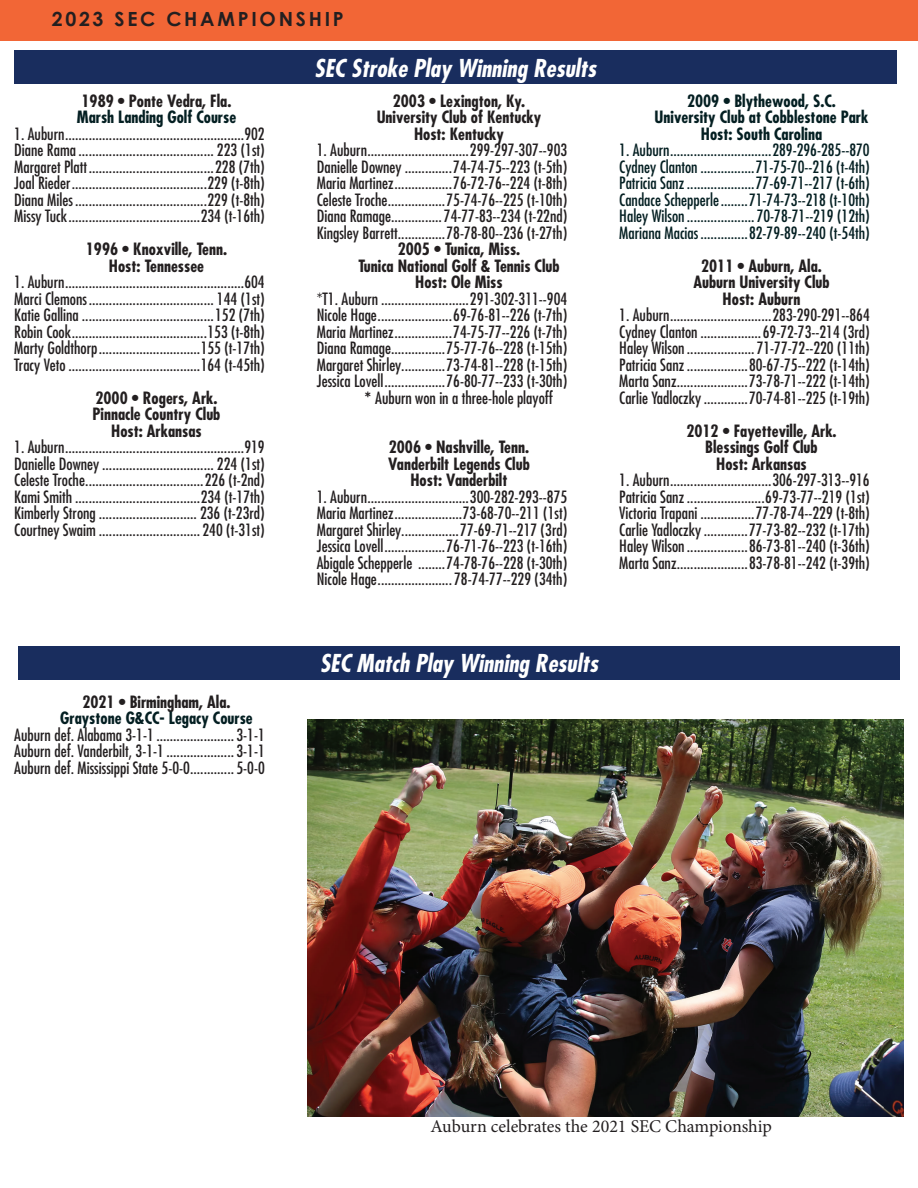
<style>
.page{position:relative;width:918px;height:1188px;background:#fff}
.page>*{position:absolute;margin:0;border:0;box-sizing:border-box;transform-origin:0 0}
.t1{font:italic 700 condensed 24px "Futura Std";color:#fff}
.t2{font:700 19.5px "Century Gothic";letter-spacing:.14em;color:#231f20}
.t3{font:18px "Minion Pro";letter-spacing:-.005em;color:#231f20}
.t4{font:condensed 16.5px/16.5px "Futura Std";color:#231f20;text-align:justify}
.t5{font:700 condensed 16.5px/16.5px "Futura Std";color:#231f20;text-align:center}
.t6{font:condensed 16.5px/16.5px "Futura Std";color:#041f22;text-align:justify}
.t7{font:700 condensed 16.5px/16.5px "Futura Std";color:#041f22;text-align:center}
.s1{font-weight:700}
</style>
<div class="page">
<div style="left:0;top:0;width:918px;height:41px;background:#f26636"></div>
<img style="left:308px;top:719px;width:596px;height:397px">
<div style="left:14px;top:50px;width:882px;height:33px;background:#192d5e"></div>
<div style="left:18px;top:646px;width:882px;height:33px;background:#192d5e"></div>
<p class="t2" style="left:52px;top:4px;width:294px">2023 SEC CHAMPIONSHIP</p>
<p class="t5" style="left:82px;top:92px;width:151px">1989 • Ponte Vedra, Fla.</p>
<p class="t7" style="left:77px;top:109px;width:161px">Marsh Landing Golf Course</p>
<p class="t4" style="left:14px;top:125px;width:252px">1. Auburn.....................................................902<br>Diane Rama........................................ 223 (1st)<br>Margaret Platt.....................................228 (7th)<br>Joal Rieder........................................229 (t-8th)<br>Diana Miles.......................................229 (t-8th)<br>Missy Tuck.......................................234 (t-16th)</p>
<p class="t5" style="left:86px;top:241px;width:143px">1996 • Knoxville, Tenn.<br>Host: Tennessee</p>
<p class="t4" style="left:14px;top:274px;width:252px">1. Auburn.....................................................604<br>Marci Clemons..................................... 144 (1st)<br>Katie Gallina .......................................152 (7th)<br>Robin Cook........................................153 (t-8th)<br>Marty Goldthorp..............................155 (t-17th)<br>Tracy Veto .......................................164 (t-45th)</p>
<p class="t5" style="left:93px;top:389px;width:129px">2000 • Rogers, Ark.<br>Pinnacle Country Club<br>Host: Arkansas</p>
<p class="t4" style="left:14px;top:439px;width:252px">1. Auburn.....................................................919<br>Danielle Downey ................................. 224 (1st)<br>Celeste Troche...................................226 (t-2nd)<br>Kami Smith .....................................234 (t-17th)<br>Kimberly Strong ............................. 236 (t-23rd)<br>Courtney Swaim .............................. 240 (t-31st)</p>
<p class="t5" style="left:82px;top:694px;width:150px">2021 • Birmingham, Ala.</p>
<p class="t7" style="left:60px;top:710px;width:194px">Graystone G&amp;CC- Legacy Course</p>
<p class="t4" style="left:14px;top:727px;width:252px">Auburn def. Alabama 3-1-1 ....................... 3-1-1<br>Auburn def. Vanderbilt, 3-1-1 .................... 3-1-1<br>Auburn def. Mississippi State 5-0-0............. 5-0-0</p>
<h1 class="t1" style="left:314px;top:53px;width:284px">SEC Stroke Play Winning Results</h1>
<p class="t5" style="left:377px;top:92px;width:166px">2003 • Lexington, Ky.<br>University Club of Kentucky<br>Host: Kentucky</p>
<p class="t4" style="left:317px;top:142px;width:252px">1. Auburn..............................299-297-307--903<br>Danielle Downey ..............74-74-75--223 (t-5th)<br>Maria Martinez.................76-72-76--224 (t-8th)<br>Celeste Troche.................75-74-76--225 (t-10th)<br>Diana Ramage............... 74-77-83--234 (t-22nd)<br>Kingsley Barrett..............78-78-80--236 (t-27th)</p>
<p class="t5" style="left:358px;top:241px;width:203px">2005 • Tunica, Miss.<br>Tunica National Golf &amp; Tennis Club<br>Host: Ole Miss</p>
<p class="t4" style="left:317px;top:290px;width:252px">*T1. Auburn ..........................291-302-311--904</p>
<p class="t4" style="left:317px;top:307px;width:252px">Nicole Hage......................69-76-81--226 (t-7th)</p>
<p class="t4" style="left:317px;top:323px;width:252px">Maria Martinez.................74-75-77--226 (t-7th)</p>
<p class="t4" style="left:317px;top:340px;width:252px">Diana Ramage................75-77-76--228 (t-15th)</p>
<p class="t4" style="left:317px;top:356px;width:252px">Margaret Shirley.............73-74-81--228 (t-15th)</p>
<p class="t4" style="left:317px;top:373px;width:252px">Jessica Lovell..................76-80-77--233 (t-30th)</p>
<p class="t4" style="left:365px;top:389px;width:190px"><span class="s1">*</span> Auburn won in a three-hole playoff</p>
<p class="t5" style="left:388px;top:439px;width:143px">2006 • Nashville, Tenn.<br>Vanderbilt Legends Club<br>Host: Vanderbilt</p>
<p class="t4" style="left:317px;top:488px;width:252px">1. Auburn..............................300-282-293--875<br>Maria Martinez....................73-68-70--211 (1st)<br>Margaret Shirley.................77-69-71--217 (3rd)<br>Jessica Lovell..................76-71-76--223 (t-16th)<br>Abigale Schepperle ........74-78-76--228 (t-30th)<br>Nicole Hage...................... 78-74-77--229 (34th)</p>
<p class="t7" style="left:655px;top:92px;width:215px">2009 • Blythewood, S.C.<br>University Club at Cobblestone Park<br>Host: South Carolina</p>
<p class="t6" style="left:619px;top:142px;width:252px">1. Auburn..............................289-296-285--870<br>Cydney Clanton ................71-75-70--216 (t-4th)<br>Patricia Sanz ....................77-69-71--217 (t-6th)<br>Candace Schepperle........71-74-73--218 (t-10th)<br>Haley Wilson.................... 70-78-71--219 (12th)<br>Mariana Macias..............82-79-89--240 (t-54th)</p>
<p class="t5" style="left:693px;top:257px;width:138px">2011 • Auburn, Ala.<br>Auburn University Club<br>Host: Auburn</p>
<p class="t4" style="left:619px;top:307px;width:252px">1. Auburn..............................283-290-291--864<br>Cydney Clanton ..................69-72-73--214 (3rd)<br>Haley Wilson.................... 71-77-72--220 (11th)<br>Patricia Sanz ..................80-67-75--222 (t-14th)<br>Marta Sanz.....................73-78-71--222 (t-14th)<br>Carlie Yadloczky.............70-74-81--225 (t-19th)</p>
<p class="t5" style="left:686px;top:422px;width:152px">2012 • Fayetteville, Ark.<br>Blessings Golf Club<br>Host: Arkansas</p>
<p class="t4" style="left:619px;top:472px;width:252px">1. Auburn..............................306-297-313--916<br>Patricia Sanz .......................69-73-77--219 (1st)<br>Victoria Trapani ................77-78-74--229 (t-8th)<br>Carlie Yadloczky.............77-73-82--232 (t-17th)<br>Haley Wilson..................86-73-81--240 (t-36th)<br>Marta Sanz.....................83-78-81--242 (t-39th)</p>
<h1 class="t1" style="left:320px;top:649px;width:280px">SEC Match Play Winning Results</h1>
<p class="t3" style="left:431px;top:1114px;width:343px">Auburn celebrates the 2021 SEC Championship</p>
</div>
